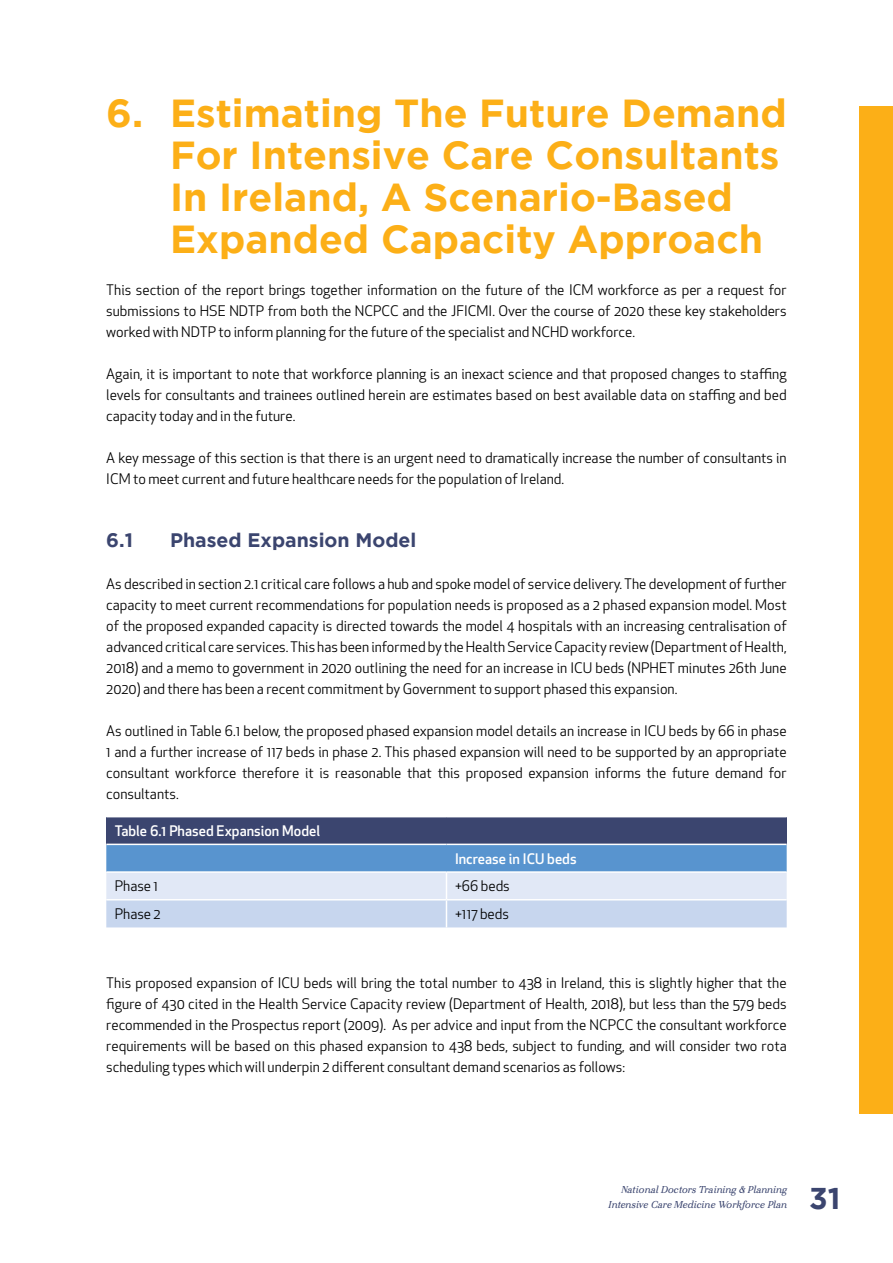
<style>
.page{position:relative;width:893px;height:1263px;background:#fff}
.page>*{position:absolute;margin:0;border:0;box-sizing:border-box;transform-origin:0 0}
.t1{font:700 39px/42px "Gotham HTF";color:#fcaf17}
.t2{font:700 30px "Gotham HTF";color:#3b456f}
.t3{font:700 19.5px "Gotham HTF";color:#3b456f}
.t4{font:14.25px/21px "Apex New";color:#000;text-align:justify}
.t5{font:500 14.25px "Apex New";color:#fff}
.t6{font:italic 10.5px/15px "Otama Text";letter-spacing:-.005em;color:#3b456f;text-align:right}
</style>
<div class="page">
<div style="left:859px;top:106px;width:34px;height:1008px;background:#fcaf17"></div>
<div style="left:106px;top:817px;width:681px;height:27px;background:#3b456f"></div>
<svg style="left:106px;top:844px;width:681px;height:83px;background:#adc8e7"></svg>
<hr style="left:106px;top:871px;width:340px;height:2px;background:#fff">
<hr style="left:446px;top:871px;width:341px;height:2px;background:#fff">
<h1 class="t1" style="left:170px;top:91px;width:618px;text-indent:-64px">6. Estimating The Future Demand<br>For Intensive Care Consultants<br>In Ireland, A Scenario-Based<br>Expanded Capacity Approach</h1>
<p class="t4" style="left:106px;top:279px;width:682px">This section of the report brings together information on the future of the ICM workforce as per a request for submissions to HSE NDTP from both the NCPCC and the JFICMI. Over the course of 2020 these key stakeholders worked with NDTP to inform planning for the future of the specialist and NCHD workforce.</p>
<p class="t4" style="left:106px;top:363px;width:682px">Again, it is important to note that workforce planning is an inexact science and that proposed changes to staffing levels for consultants and trainees outlined herein are estimates based on best available data on staffing and bed capacity today and in the future.</p>
<p class="t4" style="left:106px;top:447px;width:682px">A key message of this section is that there is an urgent need to dramatically increase the number of consultants in<br>ICM to meet current and future healthcare needs for the population of Ireland.</p>
<h3 class="t3" style="left:106px;top:529px;width:28px">6.1</h3>
<h3 class="t3" style="left:170px;top:529px;width:248px">Phased Expansion Model</h3>
<p class="t4" style="left:106px;top:573px;width:682px">As described in section 2.1 critical care follows a hub and spoke model of service delivery. The development of further capacity to meet current recommendations for population needs is proposed as a 2 phased expansion model. Most of the proposed expanded capacity is directed towards the model 4 hospitals with an increasing centralisation of advanced critical care services. This has been informed by the Health Service Capacity review (Department of Health, 2018) and a memo to government in 2020 outlining the need for an increase in ICU beds (NPHET minutes 26th June 2020) and there has been a recent commitment by Government to support phased this expansion.</p>
<p class="t4" style="left:106px;top:720px;width:682px">As outlined in Table 6.1 below, the proposed phased expansion model details an increase in ICU beds by 66 in phase 1 and a further increase of 117 beds in phase 2. This phased expansion will need to be supported by an appropriate consultant workforce therefore it is reasonable that this proposed expansion informs the future demand for consultants.</p>
<p class="t5" style="left:115px;top:821px;width:207px">Table 6.1 Phased Expansion Model</p>
<p class="t5" style="left:455px;top:849px;width:123px">Increase in ICU beds</p>
<p class="t4" style="left:115px;top:875px;width:45px">Phase 1</p>
<p class="t4" style="left:455px;top:875px;width:56px">+66 beds</p>
<p class="t4" style="left:115px;top:903px;width:47px">Phase 2</p>
<p class="t4" style="left:455px;top:903px;width:56px">+117 beds</p>
<p class="t4" style="left:106px;top:972px;width:682px">This proposed expansion of ICU beds will bring the total number to 438 in Ireland, this is slightly higher that the figure of 430 cited in the Health Service Capacity review (Department of Health, 2018), but less than the 579 beds recommended in the Prospectus report (2009). As per advice and input from the NCPCC the consultant workforce requirements will be based on this phased expansion to 438 beds, subject to funding, and will consider two rota scheduling types which will underpin 2 different consultant demand scenarios as follows:</p>
<p class="t6" style="left:608px;top:1182px;width:180px">National Doctors Training &amp; Planning<br>Intensive Care Medicine Workforce Plan</p>
<h2 class="t2" style="left:809px;top:1181px;width:33px">31</h2>
</div>
